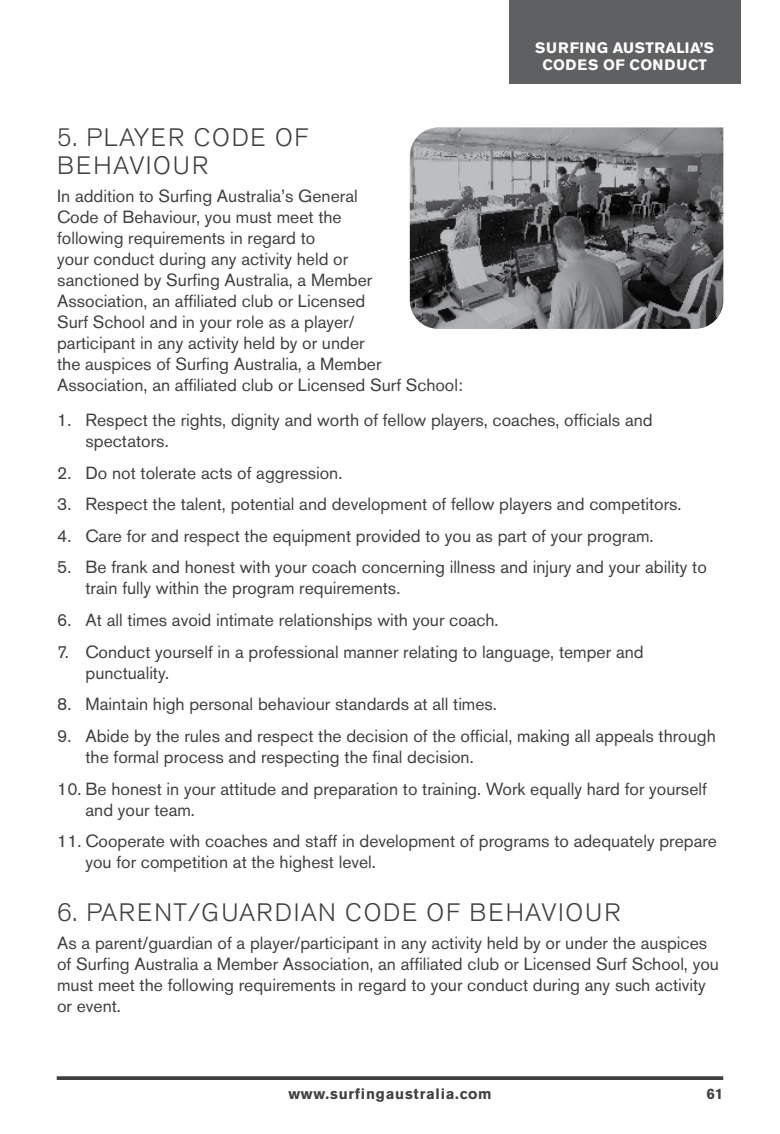
<style>
.page{position:relative;width:780px;height:1134px;background:#fff}
.page>*{position:absolute;margin:0;border:0;box-sizing:border-box;transform-origin:0 0}
.t1{font:300 25px/27.5px "Akzidenz Grotesk BE";letter-spacing:.07em;color:#414042}
.t2{font:17.5px/21px "Akzidenz Grotesk BE";color:#414042}
.t3{font:700 15px/17.5px "Akzidenz Grotesk BE";letter-spacing:.025em;color:#fff;text-align:center}
.t4{font:700 15px "Akzidenz Grotesk BE";letter-spacing:.05em;color:#414042}
</style>
<div class="page">
<svg style="left:57px;top:1076px;width:666px;height:4px;background:#4c4b4d"></svg>
<img style="left:410px;top:128px;width:313px;height:201px">
<div style="left:509px;top:0;width:231px;height:84px;background:#5f6062"></div>
<p class="t3" style="left:535px;top:39px;width:180px">SURFING AUSTRALIA’S<br>CODES OF CONDUCT</p>
<h1 class="t1" style="left:57px;top:124px;width:253px">5. PLAYER CODE OF<br>BEHAVIOUR</h1>
<p class="t2" style="left:57px;top:185px;width:407px">In addition to Surfing Australia’s General<br>Code of Behaviour, you must meet the<br>following requirements in regard to<br>your conduct during any activity held or<br>sanctioned by Surfing Australia, a Member Association, an affiliated club or Licensed<br>Surf School and in your role as a player/<br>participant in any activity held by or under<br>the auspices of Surfing Australia, a Member Association, an affiliated club or Licensed Surf School:</p>
<p class="t2" style="left:85px;top:409px;width:568px;text-indent:-28px">1. Respect the rights, dignity and worth of fellow players, coaches, officials and spectators.</p>
<p class="t2" style="left:57px;top:462px;width:287px">2. Do not tolerate acts of aggression.</p>
<p class="t2" style="left:57px;top:494px;width:626px">3. Respect the talent, potential and development of fellow players and competitors.</p>
<p class="t2" style="left:57px;top:525px;width:598px">4. Care for and respect the equipment provided to you as part of your program.</p>
<p class="t2" style="left:85px;top:557px;width:622px;text-indent:-28px">5. Be frank and honest with your coach concerning illness and injury and your ability to train fully within the program requirements.</p>
<p class="t2" style="left:57px;top:609px;width:443px">6. At all times avoid intimate relationships with your coach.</p>
<p class="t2" style="left:85px;top:641px;width:559px;text-indent:-28px">7. Conduct yourself in a professional manner relating to language, temper and punctuality.</p>
<p class="t2" style="left:57px;top:694px;width:441px">8. Maintain high personal behaviour standards at all times.</p>
<p class="t2" style="left:85px;top:725px;width:632px;text-indent:-28px">9. Abide by the rules and respect the decision of the official, making all appeals through the formal process and respecting the final decision.</p>
<p class="t2" style="left:85px;top:778px;width:623px;text-indent:-28px">10. Be honest in your attitude and preparation to training. Work equally hard for yourself and your team.</p>
<p class="t2" style="left:85px;top:831px;width:633px;text-indent:-28px">11. Cooperate with coaches and staff in development of programs to adequately prepare you for competition at the highest level.</p>
<h1 class="t1" style="left:57px;top:899px;width:565px">6. PARENT/GUARDIAN CODE OF BEHAVIOUR</h1>
<p class="t2" style="left:57px;top:932px;width:663px">As a parent/guardian of a player/participant in any activity held by or under the auspices of Surfing Australia a Member Association, an affiliated club or Licensed Surf School, you must meet the following requirements in regard to your conduct during any such activity or event.</p>
<p class="t4" style="left:288px;top:1085px;width:205px">www.surfingaustralia.com</p>
<p class="t4" style="left:706px;top:1085px;width:18px">61</p>
</div>
